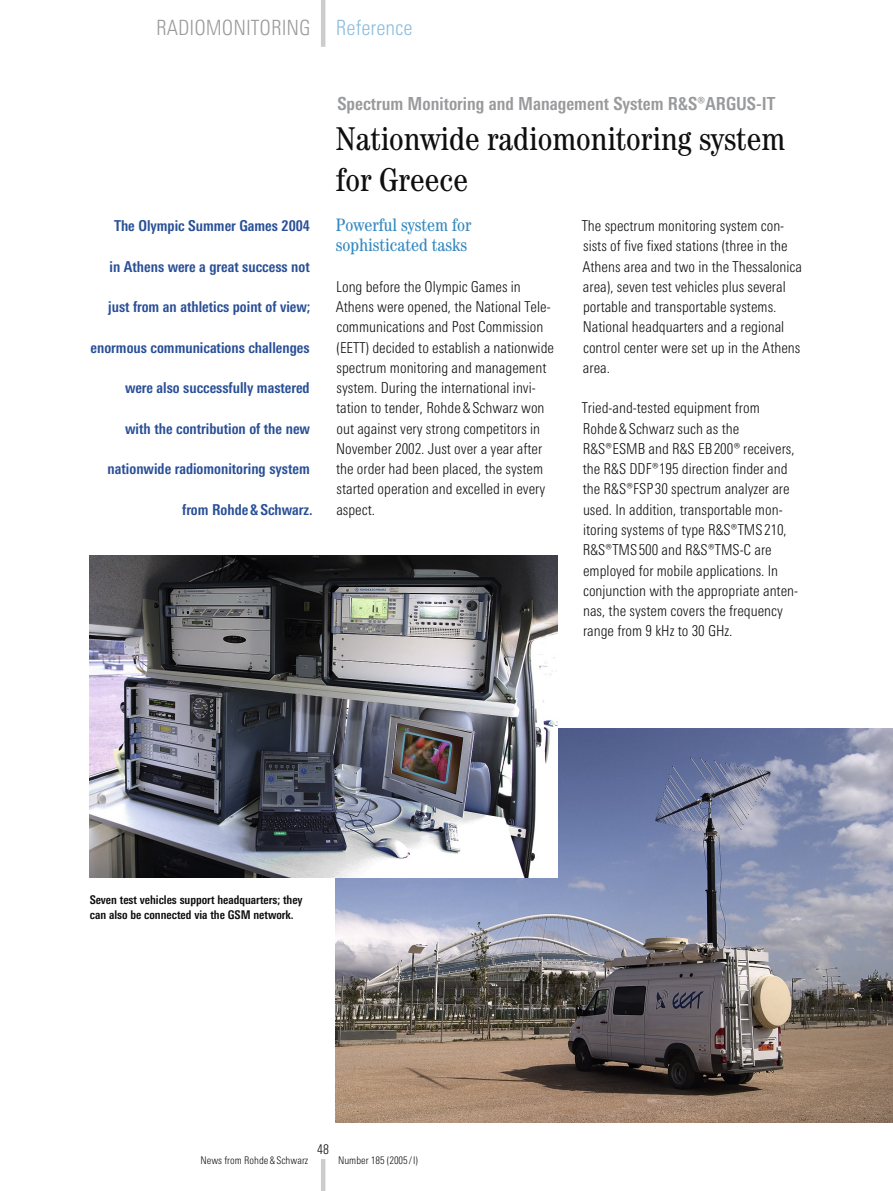
<style>
.page{position:relative;width:893px;height:1191px;background:#fff}
.page>*{position:absolute;margin:0;border:0;box-sizing:border-box;transform-origin:0 0}
._1_Überschrift_22_p{font:condensed 33px/40.5px "Century";color:#100f10}
.Rubrik_grau{font:300 21px "RS Univers Cond";color:#999a9c}
.Rubrik_cyan_-_Inhalt{font:300 21px "RS Univers Cond";color:#8abddd}
._1_Überschrift_12_p_fett__Gerät{font:700 18px "RS Univers Cond";color:#999a9c}
._1_Überschrift_12__p_cyan{font:condensed 18px/20.2px "Century";color:#3689bf}
._2_Haupttext_10_p{font:300 15px/20.2px "RS Univers Cond";color:#100f10}
._2_Haupttext_10_p_fett_-_2zeilig{font:700 15px "RS Univers Cond";color:#294f96}
.t1{font:300 13.5px "RS Univers Cond";color:#100f10}
._3_BU_libü_8_p{font:700 12px/15px "RS Univers Cond";color:#100f10}
.t2{font:300 10.5px "RS Univers Cond";color:#100f10}
</style>
<div class="page">
<hr style="left:321px;top:1161px;width:4px;height:30px;background:#cbccce">
<hr style="left:321px;top:0;width:4px;height:45px;background:#cbccce">
<img style="left:336px;top:729px;width:557px;height:394px">
<img style="left:89px;top:555px;width:468px;height:323px">
<p class="Rubrik_grau" style="left:156px;top:15px;width:156px">RADIOMONITORING</p>
<p class="Rubrik_cyan_-_Inhalt" style="left:336px;top:15px;width:78px">Reference</p>
<p class="_2_Haupttext_10_p_fett_-_2zeilig" style="left:114px;top:217px;width:197px">The Olympic Summer Games 2004</p>
<p class="_2_Haupttext_10_p_fett_-_2zeilig" style="left:110px;top:257px;width:202px">in Athens were a great success not</p>
<p class="_2_Haupttext_10_p_fett_-_2zeilig" style="left:108px;top:298px;width:204px">just from an athletics point of view;</p>
<p class="_2_Haupttext_10_p_fett_-_2zeilig" style="left:91px;top:338px;width:221px">enormous communications challenges</p>
<p class="_2_Haupttext_10_p_fett_-_2zeilig" style="left:125px;top:379px;width:186px">were also successfully mastered</p>
<p class="_2_Haupttext_10_p_fett_-_2zeilig" style="left:125px;top:419px;width:186px">with the contribution of the new</p>
<p class="_2_Haupttext_10_p_fett_-_2zeilig" style="left:108px;top:460px;width:204px">nationwide radiomonitoring system</p>
<p class="_2_Haupttext_10_p_fett_-_2zeilig" style="left:182px;top:500px;width:132px">from Rohde &amp; Schwarz.</p>
<p class="_1_Überschrift_12_p_fett__Gerät" style="left:337px;top:92px;width:439px">Spectrum Monitoring and Management System R&amp;S ® ARGUS-IT</p>
<p class="_1_Überschrift_22_p" style="left:336px;top:118px;width:450px">Nationwide radiomonitoring system for Greece</p>
<p class="_1_Überschrift_12__p_cyan" style="left:336px;top:215px;width:137px">Powerful system for sophisticated tasks</p>
<p class="_2_Haupttext_10_p" style="left:336px;top:276px;width:220px">Long before the Olympic Games in Athens were opened, the National Tele&shy;communications and Post Commission (EETT) decided to establish a nationwide spectrum monitoring and management system. During the international invi&shy;tation to tender, Rohde &amp; Schwarz won out against very strong competitors in November 2002. Just over a year after the order had been placed, the system started operation and excelled in every aspect.</p>
<p class="_2_Haupttext_10_p" style="left:582px;top:216px;width:222px">The spectrum monitoring system con&shy;sists of five fixed stations (three in the Athens area and two in the Thessalonica area), seven test vehicles plus several portable and transportable systems.<br>National headquarters and a regional control center were set up in the Athens area.</p>
<p class="_2_Haupttext_10_p" style="left:582px;top:398px;width:218px">Tried-and-tested equipment from Rohde &amp; Schwarz such as the<br>R&amp;S ® ESMB and R&amp;S EB200 ® receivers, the R&amp;S DDF ® 195 direction finder and the R&amp;S ® FSP30 spectrum analyzer are used. In addition, transportable mon&shy;itoring systems of type R&amp;S ® TMS210, R&amp;S ® TMS500 and R&amp;S ® TMS-C are employed for mobile applications. In conjunction with the appropriate anten&shy;nas, the system covers the frequency range from 9 kHz to 30 GHz.</p>
<p class="_3_BU_libü_8_p" style="left:90px;top:891px;width:214px">Seven test vehicles support headquarters; they can also be connected via the GSM network.</p>
<p class="t1" style="left:317px;top:1141px;width:13px">48</p>
<p class="t2" style="left:200px;top:1153px;width:109px">News from Rohde &amp; Schwarz</p>
<p class="t2" style="left:338px;top:1153px;width:82px">Number 185 (2005/I)</p>
</div>
